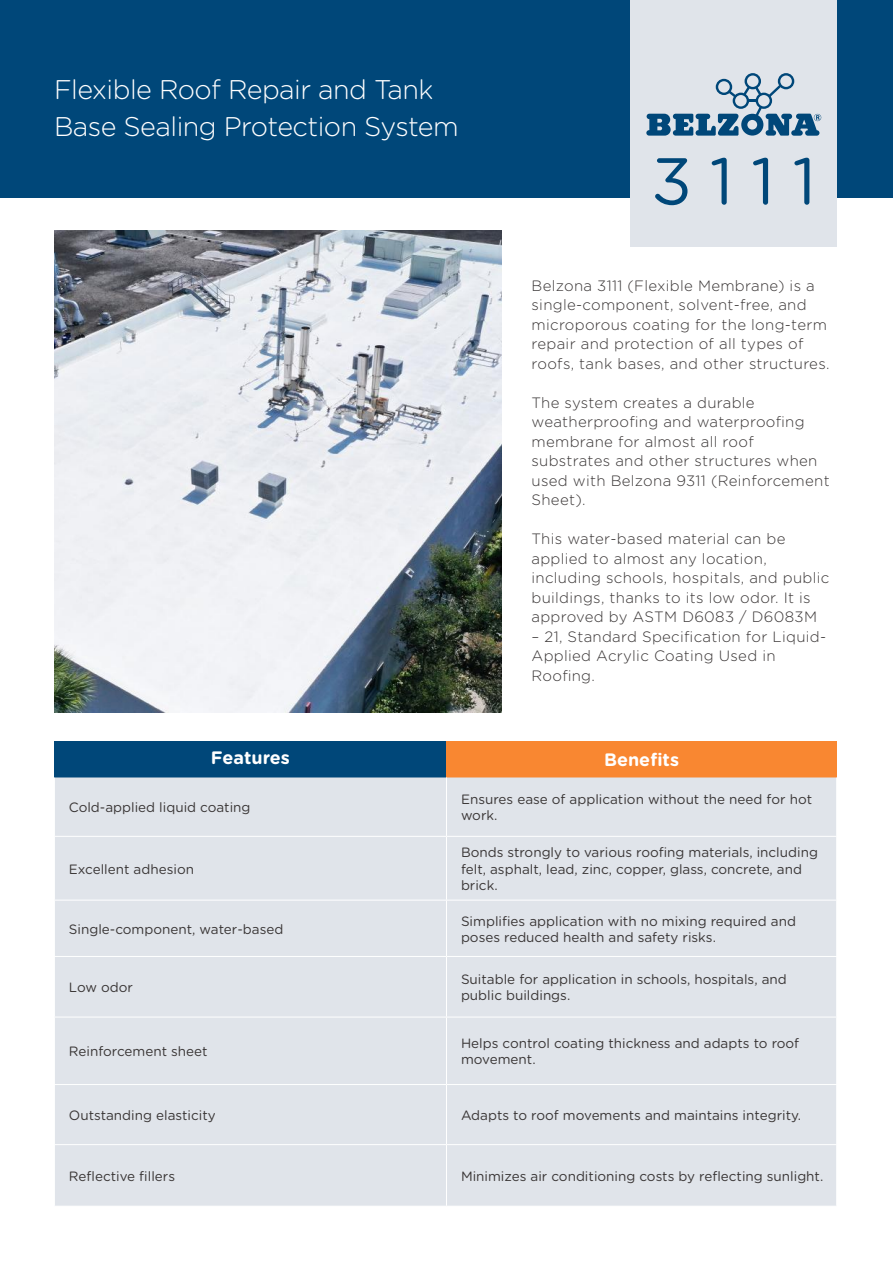
<style>
.page{position:relative;width:893px;height:1263px;background:#fff}
.page>*{position:absolute;margin:0;border:0;box-sizing:border-box;transform-origin:0 0}
.t1{font:66px "Gotham Rounded";color:#004779}
.t2{font:300 27px/37.5px "Gotham Rounded";letter-spacing:-.02em;color:#fff}
.t3{font:700 18px "Gotham Rounded";color:#fff}
.t4{font:300 15px/19.5px "Gotham Rounded";letter-spacing:.02em;color:#393535}
.t5{font:13.5px/16.2px "Gotham Rounded";color:#393535}
</style>
<div class="page">
<div style="left:0;top:0;width:893px;height:198px;background:#004779"></div>
<div style="left:631px;top:0;width:206px;height:246px;background:#e0e4ea"></div>
<div style="left:54px;top:741px;width:392px;height:36px;background:#004779"></div>
<div style="left:446px;top:741px;width:391px;height:36px;background:#f98731"></div>
<div style="left:55px;top:777px;width:781px;height:429px;background:#e0e4ea"></div>
<hr style="left:446px;top:777px;width:1px;height:59px;background:#fff">
<hr style="left:54px;top:836px;width:392px;height:1px;background:#fff">
<hr style="left:446px;top:836px;width:391px;height:1px;background:#fff">
<hr style="left:446px;top:837px;width:1px;height:63px;background:#fff">
<hr style="left:54px;top:900px;width:392px;height:1px;background:#fff">
<hr style="left:446px;top:900px;width:391px;height:1px;background:#fff">
<hr style="left:446px;top:900px;width:1px;height:56px;background:#fff">
<hr style="left:54px;top:956px;width:392px;height:1px;background:#fff">
<hr style="left:446px;top:956px;width:391px;height:1px;background:#fff">
<hr style="left:446px;top:957px;width:1px;height:60px;background:#fff">
<hr style="left:54px;top:1017px;width:392px;height:1px;background:#fff">
<hr style="left:446px;top:1017px;width:391px;height:1px;background:#fff">
<hr style="left:446px;top:1017px;width:1px;height:67px;background:#fff">
<hr style="left:54px;top:1084px;width:392px;height:1px;background:#fff">
<hr style="left:446px;top:1084px;width:391px;height:1px;background:#fff">
<hr style="left:446px;top:1085px;width:1px;height:59px;background:#fff">
<hr style="left:54px;top:1144px;width:392px;height:1px;background:#fff">
<hr style="left:446px;top:1144px;width:391px;height:1px;background:#fff">
<hr style="left:446px;top:1145px;width:1px;height:61px;background:#fff">
<svg style="left:646px;top:73px;width:175px;height:63px"></svg>
<img style="left:54px;top:230px;width:448px;height:483px">
<h2 class="t2" style="left:54px;top:69px;width:406px">Flexible Roof Repair and Tank<br>Base Sealing Protection System</h2>
<h1 class="t1" style="left:651px;top:136px;width:166px">3111</h1>
<p class="t4" style="left:531px;top:275px;width:300px">Belzona 3111 (Flexible Membrane) is a single-component, solvent-free, and microporous coating for the long-term repair and protection of all types of roofs, tank bases, and other structures.</p>
<p class="t4" style="left:531px;top:392px;width:300px">The system creates a durable weatherproofing and waterproofing membrane for almost all roof substrates and other structures when used with Belzona 9311 (Reinforcement<br>Sheet).</p>
<p class="t4" style="left:531px;top:528px;width:299px">This water-based material can be applied to almost any location, including schools, hospitals, and public buildings, thanks to its low odor. It is approved by ASTM D6083 / D6083M</p>
<p class="t4" style="left:531px;top:626px;width:296px">– 21, Standard Specification for Liquid-<br>Applied Acrylic Coating Used in<br>Roofing.</p>
<h3 class="t3" style="left:211px;top:744px;width:81px">Features</h3>
<h3 class="t3" style="left:604px;top:746px;width:77px">Benefits</h3>
<p class="t5" style="left:69px;top:799px;width:183px">Cold-applied liquid coating</p>
<p class="t5" style="left:461px;top:791px;width:353px">Ensures ease of application without the need for hot work.</p>
<p class="t5" style="left:69px;top:860px;width:127px">Excellent adhesion</p>
<p class="t5" style="left:461px;top:844px;width:358px">Bonds strongly to various roofing materials, including felt, asphalt, lead, zinc, copper, glass, concrete, and brick.</p>
<p class="t5" style="left:69px;top:920px;width:216px">Single-component, water-based</p>
<p class="t5" style="left:461px;top:912px;width:337px">Simplifies application with no mixing required and poses reduced health and safety risks.</p>
<p class="t5" style="left:69px;top:979px;width:66px">Low odor</p>
<p class="t5" style="left:461px;top:970px;width:327px">Suitable for application in schools, hospitals, and public buildings.</p>
<p class="t5" style="left:69px;top:1043px;width:140px">Reinforcement sheet</p>
<p class="t5" style="left:461px;top:1034px;width:340px">Helps control coating thickness and adapts to roof movement.</p>
<p class="t5" style="left:69px;top:1106px;width:148px">Outstanding elasticity</p>
<p class="t5" style="left:461px;top:1106px;width:342px">Adapts to roof movements and maintains integrity.</p>
<p class="t5" style="left:69px;top:1167px;width:108px">Reflective fillers</p>
<p class="t5" style="left:461px;top:1167px;width:364px">Minimizes air conditioning costs by reflecting sunlight.</p>
</div>
